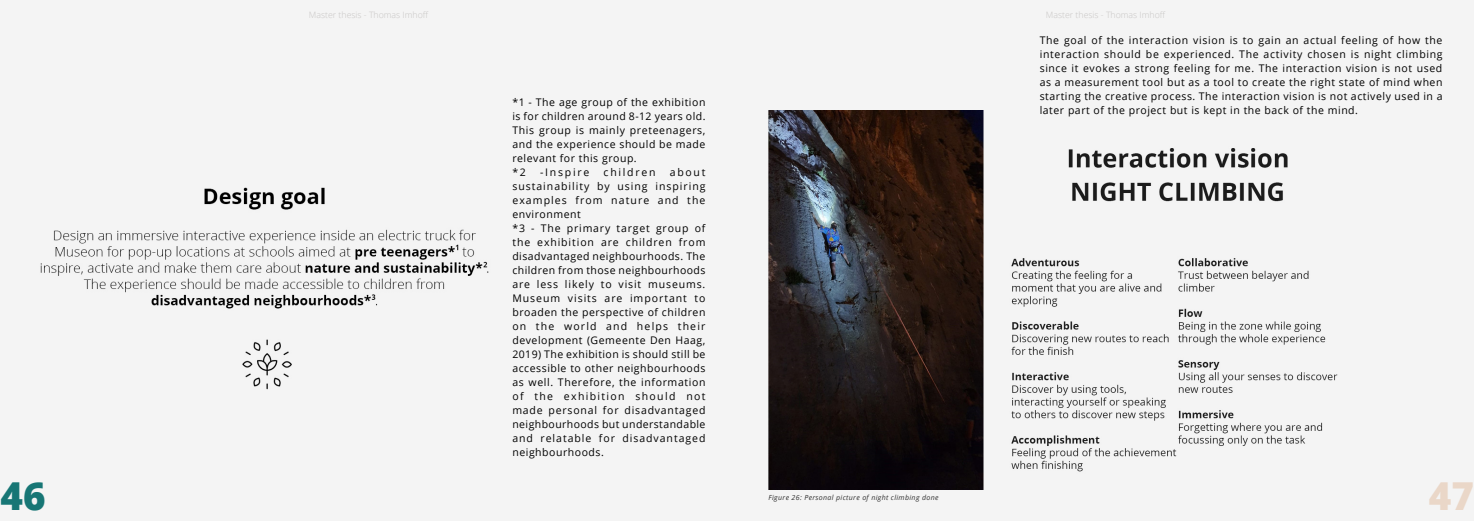
<style>
.page{position:relative;width:1474px;height:521px;background:#fff}
.page>*{position:absolute;margin:0;border:0;box-sizing:border-box;transform-origin:0 0}
.t1{font:800 38.5px "Open Sans";color:#177675}
.t2{font:800 38.5px "Open Sans";color:#ead7c8}
.t3{font:10.5px/14px "Open Sans";letter-spacing:.05em;color:#000}
.t4{font:10.5px "Open Sans";letter-spacing:.165em;color:#000}
.t5{font:300 8.75px "Open Sans";color:#c7c5c4}
.t6{font:italic 7px "Open Sans";letter-spacing:.05em;color:#323232}
</style>
<div class="page">
<div style="left:0;top:0;width:736px;height:520px;background:#f4f4f4"></div>
<div style="left:737px;top:0;width:736px;height:520px;background:#f4f4f4"></div>
<img style="left:736px;top:110px;width:602px;height:379px">
<img style="left:40px;top:187px;width:449px;height:203px">
<p class="t5" style="left:309px;top:9px;width:121px">Master thesis - Thomas Imhoff</p>
<p class="t5" style="left:1045px;top:9px;width:121px">Master thesis - Thomas Imhoff</p>
<p class="t3" style="left:512px;top:95px;width:195px">*1 - The age group of the exhibition is for children around 8-12 years old.<br>This group is mainly preteenagers, and the experience should be made relevant for this group.<br>*2</p>
<p class="t3" style="left:512px;top:165px;width:195px;text-indent:157px">about sustainability by using inspiring examples from nature and the environment<br>*3 - The primary target group of the exhibition are children from disadvantaged neighbourhoods. The children from those neighbourhoods are less likely to visit museums.<br>Museum visits are important to broaden the perspective of children on the world and helps their development (Gemeente Den Haag,<br>2019) The exhibition is should still be accessible to other neighbourhoods as well. Therefore, the information of the exhibition should not made personal for disadvantaged neighbourhoods but understandable and relatable for disadvantaged neighbourhoods.</p>
<p class="t4" style="left:540px;top:165px;width:51px">-Inspire</p>
<p class="t4" style="left:603px;top:165px;width:53px">children</p>
<p class="t3" style="left:1039px;top:32px;width:404px;text-align:justify">The goal of the interaction vision is to gain an actual feeling of how the interaction should be experienced. The activity chosen is night climbing since it evokes a strong feeling for me. The interaction vision is not used as a measurement tool but as a tool to create the right state of mind when starting the creative process. The interaction vision is not actively used in a later part of the project but is kept in the back of the mind.</p>
<h1 class="t1" style="left:0;top:466px;width:47px">46</h1>
<h1 class="t2" style="left:1428px;top:466px;width:47px">47</h1>
<p class="t6" style="left:768px;top:493px;width:171px">Figure 26: Personal picture of night climbing done</p>
</div>
